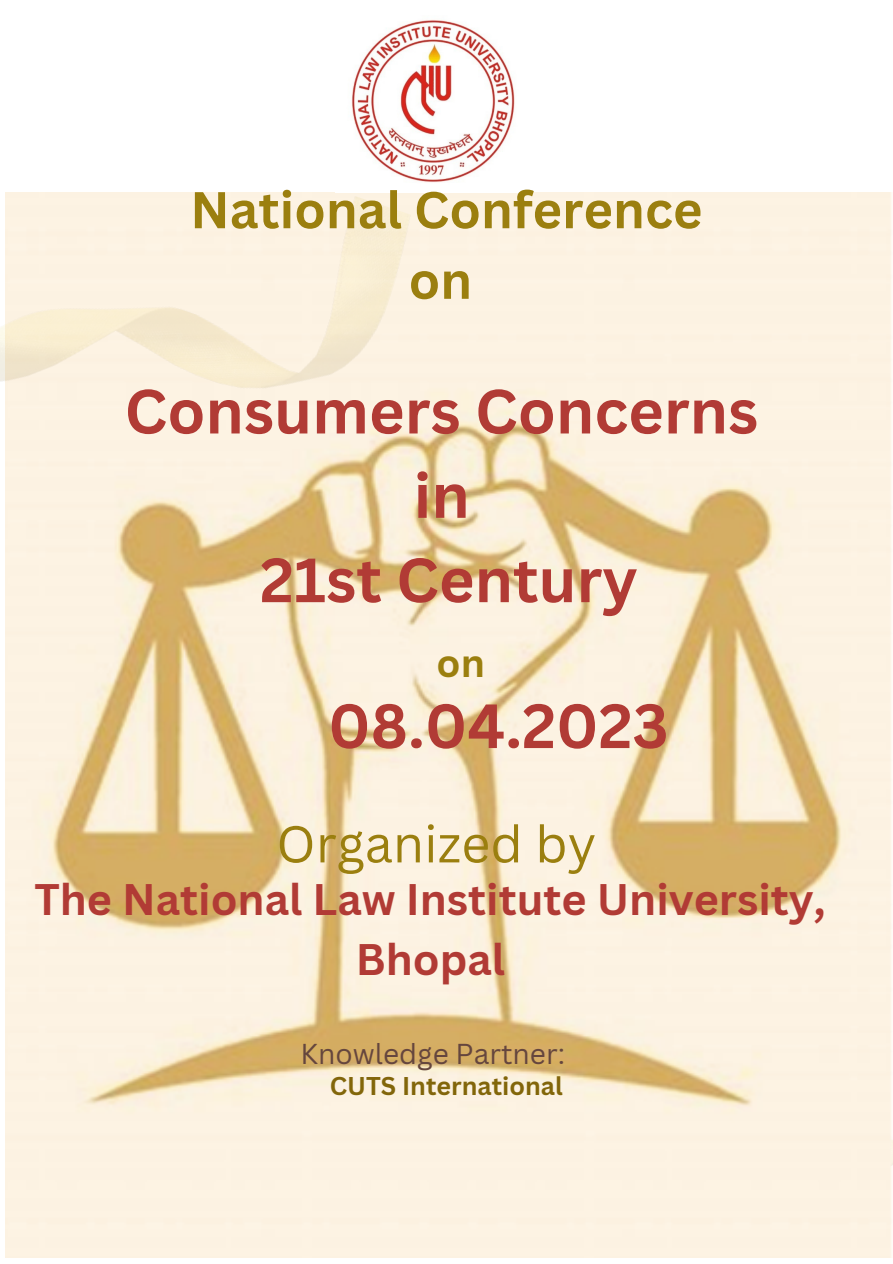
<style>
.page{position:relative;width:893px;height:1264px;background:#fff}
.page>*{position:absolute;margin:0;border:0;box-sizing:border-box;transform-origin:0 0}
.t1{font:700 61.05px/84.3px "Canva Sans";color:#b13b35;text-align:center}
.t2{font:700 50.55px/70.5px "Canva Sans";color:#9b7f0f;text-align:center}
.t3{font:50.55px "Canva Sans";color:#9b7f0f}
.t4{font:700 43.05px/59.6px "Canva Sans";color:#b13b35;text-align:center}
.t5{font:700 38.55px "Canva Sans";color:#9b7f0f}
.t6{font:28.05px "Canva Sans";color:#65463e}
.t7{font:700 25.05px "Canva Sans";color:#82660a}
</style>
<div class="page">
<img style="left:5px;top:193px;width:887px;height:1064px">
<img style="left:0;top:192px;width:417px;height:301px">
<img style="left:351px;top:20px;width:164px;height:163px">
<p class="t2" style="left:190px;top:173px;width:513px">National Conference on</p>
<p class="t1" style="left:125px;top:367px;width:635px">Consumers Concerns in<br>21st Century</p>
<p class="t5" style="left:436px;top:635px;width:50px">on</p>
<p class="t1" style="left:328px;top:682px;width:342px">08.04.2023</p>
<p class="t3" style="left:276px;top:808px;width:321px">Organized by</p>
<p class="t4" style="left:34px;top:868px;width:792px">The National Law Institute University,<br>Bhopal</p>
<p class="t6" style="left:300px;top:1034px;width:266px">Knowledge Partner:</p>
<p class="t7" style="left:329px;top:1068px;width:234px">CUTS International</p>
</div>
